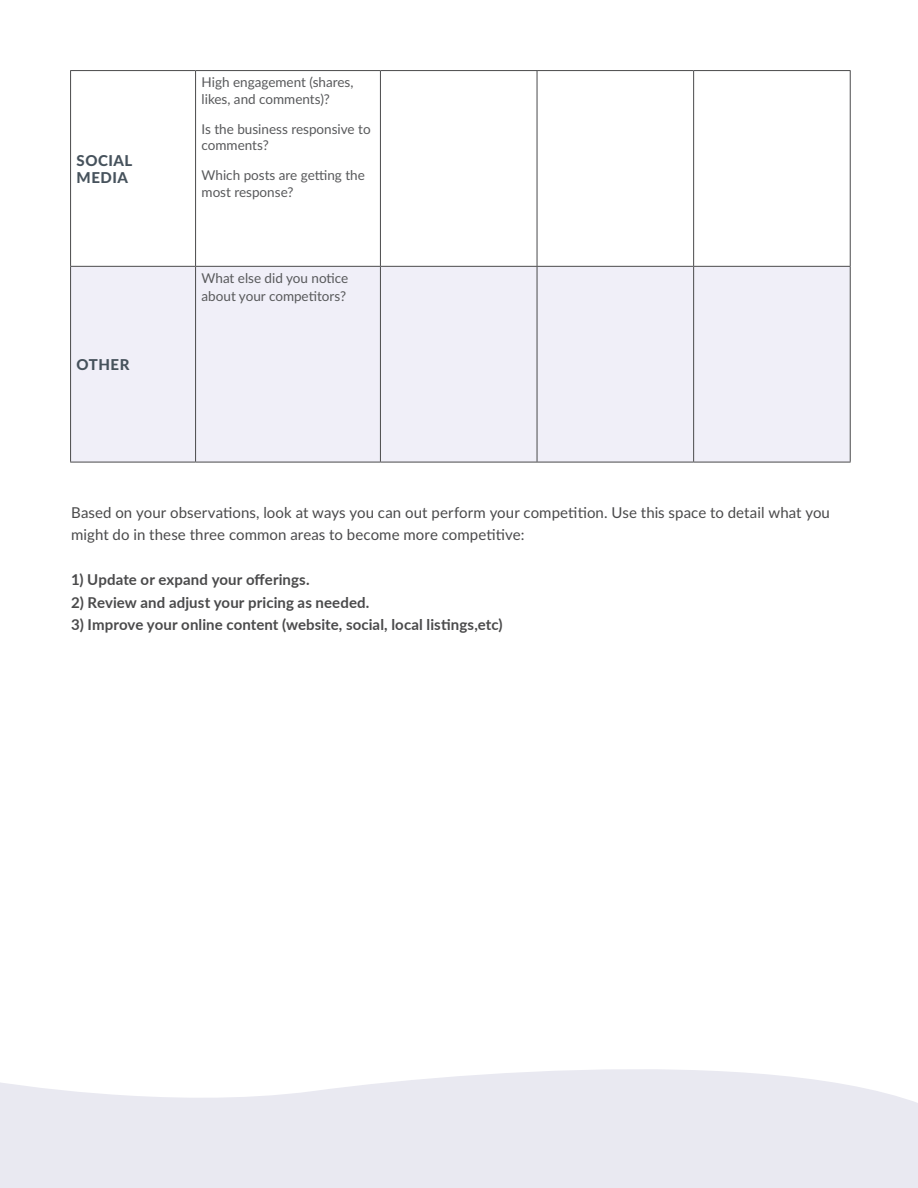
<style>
.page{position:relative;width:918px;height:1188px;background:#fff}
.page>*{position:absolute;margin:0;border:0;box-sizing:border-box;transform-origin:0 0}
.t1{font:15px/22.5px "Lato";letter-spacing:.005em;color:#4a4a4b}
.t2{font:700 15px "Lato";letter-spacing:.005em;color:#4a4a4b}
.t3{font:800 15px/16.5px "Lato";letter-spacing:.035em;color:#46525c}
.t4{font:13.5px/16.5px "Lato";color:#58595b}
</style>
<div class="page">
<div style="left:71px;top:267px;width:779px;height:195px;background:#f0eff8"></div>
<hr style="left:70px;top:70px;width:126px;height:1px;background:#4a4a4b">
<hr style="left:70px;top:71px;width:1px;height:195px;background:#4a4a4b">
<hr style="left:196px;top:70px;width:184px;height:1px;background:#4a4a4b">
<hr style="left:195px;top:71px;width:1px;height:195px;background:#4a4a4b">
<hr style="left:380px;top:70px;width:157px;height:1px;background:#4a4a4b">
<hr style="left:380px;top:71px;width:1px;height:195px;background:#4a4a4b">
<hr style="left:537px;top:70px;width:157px;height:1px;background:#4a4a4b">
<hr style="left:537px;top:71px;width:1px;height:195px;background:#4a4a4b">
<hr style="left:694px;top:70px;width:157px;height:1px;background:#4a4a4b">
<hr style="left:693px;top:71px;width:1px;height:195px;background:#4a4a4b">
<hr style="left:850px;top:71px;width:1px;height:195px;background:#4a4a4b">
<hr style="left:70px;top:266px;width:126px;height:1px;background:#4a4a4b">
<hr style="left:70px;top:267px;width:1px;height:195px;background:#4a4a4b">
<hr style="left:196px;top:266px;width:184px;height:1px;background:#4a4a4b">
<hr style="left:195px;top:267px;width:1px;height:195px;background:#4a4a4b">
<hr style="left:380px;top:266px;width:157px;height:1px;background:#4a4a4b">
<hr style="left:380px;top:267px;width:1px;height:195px;background:#4a4a4b">
<hr style="left:537px;top:266px;width:157px;height:1px;background:#4a4a4b">
<hr style="left:537px;top:267px;width:1px;height:195px;background:#4a4a4b">
<hr style="left:694px;top:266px;width:157px;height:1px;background:#4a4a4b">
<hr style="left:693px;top:267px;width:1px;height:195px;background:#4a4a4b">
<hr style="left:850px;top:267px;width:1px;height:195px;background:#4a4a4b">
<hr style="left:70px;top:462px;width:126px;height:1px;background:#4a4a4b">
<hr style="left:196px;top:462px;width:184px;height:1px;background:#4a4a4b">
<hr style="left:380px;top:462px;width:157px;height:1px;background:#4a4a4b">
<hr style="left:537px;top:462px;width:157px;height:1px;background:#4a4a4b">
<hr style="left:694px;top:462px;width:157px;height:1px;background:#4a4a4b">
<svg style="left:0;top:1069px;width:918px;height:119px;background:#ebebf2"></svg>
<p class="t3" style="left:77px;top:152px;width:57px">SOCIAL<br>MEDIA</p>
<p class="t3" style="left:77px;top:356px;width:54px">OTHER</p>
<p class="t4" style="left:202px;top:74px;width:153px">High engagement (shares, likes, and comments)?</p>
<p class="t4" style="left:202px;top:120px;width:171px">Is the business responsive to comments?</p>
<p class="t4" style="left:202px;top:167px;width:165px">Which posts are getting the most response?</p>
<p class="t4" style="left:202px;top:269px;width:148px;line-height:18px">What else did you notice about your competitors?</p>
<p class="t1" style="left:71px;top:500px;width:760px">Based on your observations, look at ways you can out perform your competition. Use this space to detail what you might do in these three common areas to become more competitive:</p>
<p class="t2" style="left:71px;top:569px;width:240px">1) Update or expand your offerings.</p>
<p class="t2" style="left:71px;top:591px;width:300px">2) Review and adjust your pricing as needed.</p>
<p class="t2" style="left:71px;top:614px;width:433px">3) Improve your online content (website, social, local listings,etc)</p>
</div>
